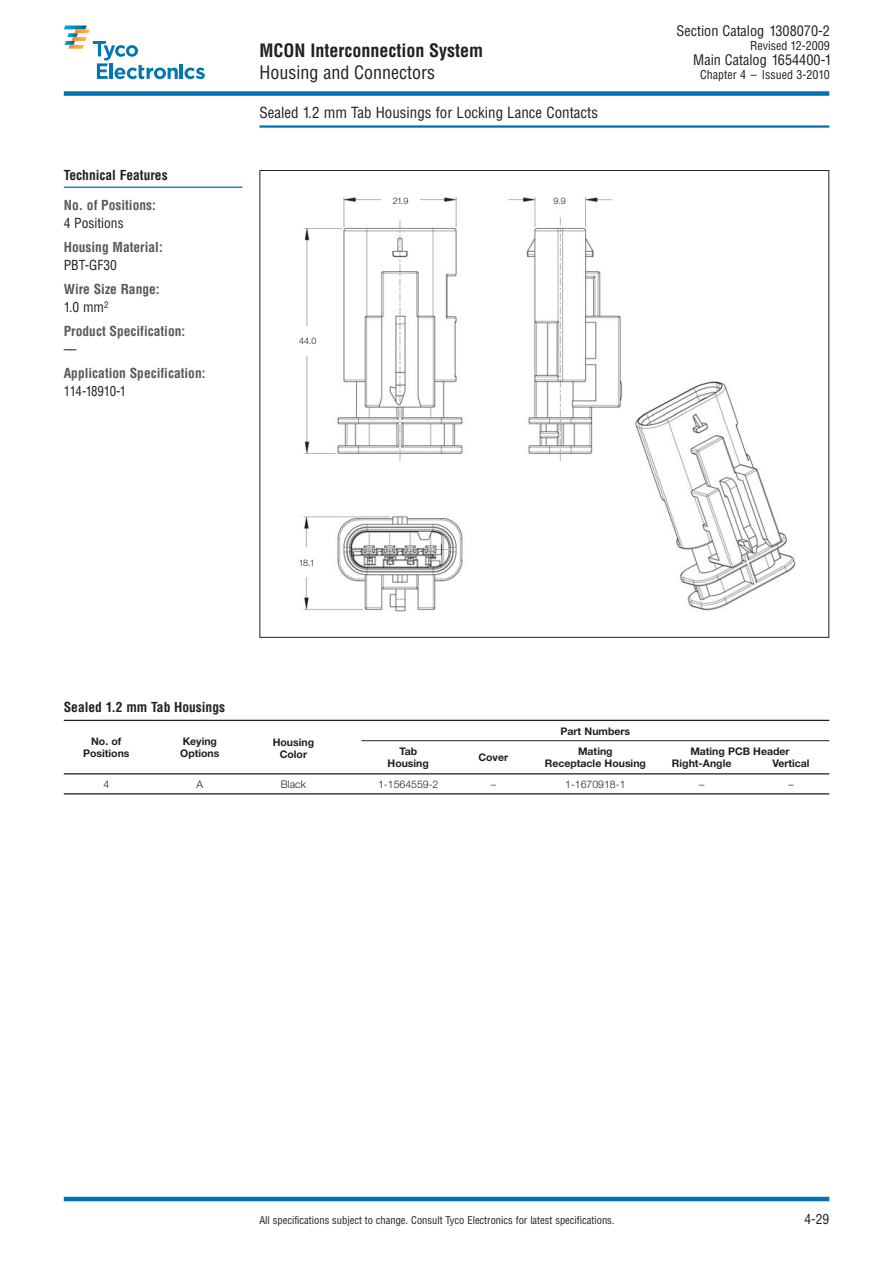
<style>
.page{position:relative;width:893px;height:1263px;background:#fff}
.page>*{position:absolute;margin:0;border:0;box-sizing:border-box;transform-origin:0 0}
.t1{font:700 condensed 18px "Helvetica";color:#231f20}
.t2{font:condensed 18px "Helvetica";color:#231f20}
.t3{font:condensed 15px "Helvetica";color:#231f20}
.t4{font:condensed 14.25px "Helvetica";color:#231f20}
.t5{font:700 condensed 13.5px/18px "Helvetica";color:#58595b}
.t6{font:700 condensed 13.5px "Helvetica";color:#231f20}
.t7{font:condensed 13.5px "Helvetica";color:#231f20}
.t8{font:condensed 13.5px "Helvetica";letter-spacing:-.04em;color:#231f20;scale:.95 1}
.t9{font:condensed 12px "Helvetica";color:#231f20}
.t10{font:700 10.5px/12px "Helvetica Neue";color:#231f20;text-align:center}
.t11{font:condensed 10.5px "Helvetica";color:#231f20}
.t12{font:300 10.5px "Helvetica Neue";color:#231f20}
.t13{font:300 9px "Helvetica Neue";color:#231f20}
.s1{font-weight:400;color:#231f20}
.s2{color:#fff}
</style>
<div class="page">
<hr style="left:259px;top:125px;width:570px;height:3px;background:#0072ae">
<div style="left:64px;top:91px;width:765px;height:5px;background:#0072ae"></div>
<svg style="left:64px;top:26px;width:141px;height:53px"></svg>
<hr style="left:64px;top:1197px;width:765px;height:4px;background:#0072ae">
<hr style="left:64px;top:187px;width:178px;height:1px;background:#0072ae">
<img style="left:303px;top:197px;width:493px;height:415px">
<div style="left:295px;top:326px;width:25px;height:30px;background:#fff"></div>
<div style="left:294px;top:547px;width:26px;height:30px;background:#fff"></div>
<div style="left:381px;top:195px;width:39px;height:12px;background:#fff"></div>
<div style="left:545px;top:195px;width:30px;height:12px;background:#fff"></div>
<hr style="left:361px;top:740px;width:468px;height:1px;background:#231f20">
<hr style="left:64px;top:720px;width:765px;height:1px;background:#231f20">
<hr style="left:64px;top:773px;width:765px;height:1px;background:#231f20">
<hr style="left:64px;top:793px;width:765px;height:2px;background:#231f20">
<p class="t6" style="left:64px;top:170px;width:105px">Technical Features</p>
<p class="t5" style="left:64px;top:197px;width:94px">No. of Positions:</p>
<p class="t7" style="left:64px;top:218px;width:61px">4 Positions</p>
<p class="t5" style="left:64px;top:239px;width:100px">Housing Material:</p>
<p class="t7" style="left:64px;top:260px;width:55px">PBT-GF30</p>
<p class="t5" style="left:64px;top:281px;width:97px">Wire Size Range:<br><span class="s1">1.0 mm</span><sup>2</sup></p>
<p class="t5" style="left:64px;top:323px;width:123px">Product Specification:</p>
<p class="t7" style="left:64px;top:344px;width:14px">––</p>
<p class="t5" style="left:64px;top:365px;width:143px">Application Specification:</p>
<p class="t8" style="left:64px;top:386px;width:67px">114-18910-1</p>
<h1 class="t1" style="left:259px;top:43px;width:225px">MCON Interconnection System</h1>
<h1 class="t2" style="left:259px;top:65px;width:177px">Housing and Connectors</h1>
<h2 class="t3" style="left:259px;top:106px;width:340px">Sealed 1.2 mm Tab Housings for Locking Lance Contacts</h2>
<p class="t13" style="left:299px;top:338px;width:19px">44.0</p>
<p class="t13" style="left:393px;top:198px;width:17px">21.9</p>
<p class="t13" style="left:553px;top:198px;width:14px">9.9</p>
<h3 class="t4" style="left:676px;top:26px;width:157px">Section Catalog 1308070-2<span class="s2">.</span></h3>
<p class="t9" style="left:750px;top:41px;width:83px">Revised 12-2009<span class="s2">.</span></p>
<h3 class="t4" style="left:693px;top:55px;width:140px">Main Catalog 1654400-1</h3>
<p class="t9" style="left:700px;top:70px;width:133px">Chapter 4 – Issued 3-2010<span class="s2">.</span></p>
<p class="t13" style="left:299px;top:559px;width:18px">18.1</p>
<p class="t6" style="left:64px;top:702px;width:163px">Sealed 1.2 mm Tab Housings</p>
<p class="t10" style="left:83px;top:736px;width:48px">No. of<br>Positions</p>
<p class="t10" style="left:180px;top:736px;width:41px;text-align:left">Keying<br>Options</p>
<p class="t10" style="left:273px;top:737px;width:43px">Housing<br>Color</p>
<p class="t10" style="left:560px;top:726px;width:71px">Part Numbers</p>
<p class="t10" style="left:578px;top:746px;width:36px">Mating</p>
<p class="t10" style="left:690px;top:746px;width:101px">Mating PCB Header</p>
<p class="t10" style="left:399px;top:746px;width:19px">Tab</p>
<p class="t10" style="left:478px;top:752px;width:31px">Cover</p>
<p class="t10" style="left:387px;top:758px;width:43px">Housing</p>
<p class="t10" style="left:545px;top:758px;width:103px">Receptacle Housing</p>
<p class="t10" style="left:672px;top:758px;width:61px">Right-Angle</p>
<p class="t10" style="left:772px;top:758px;width:39px">Vertical</p>
<p class="t12" style="left:103px;top:780px;width:7px">4</p>
<p class="t12" style="left:197px;top:780px;width:8px">A</p>
<p class="t12" style="left:281px;top:780px;width:27px">Black</p>
<p class="t12" style="left:378px;top:780px;width:62px">1-1564559-2</p>
<p class="t12" style="left:491px;top:780px;width:7px">–</p>
<p class="t12" style="left:565px;top:780px;width:62px">1-1670918-1</p>
<p class="t12" style="left:699px;top:780px;width:7px">–</p>
<p class="t12" style="left:788px;top:780px;width:7px">–</p>
<p class="t11" style="left:259px;top:1216px;width:357px">All specifications subject to change. Consult Tyco Electronics for latest specifications.</p>
<p class="t7" style="left:804px;top:1214px;width:26px">4-29</p>
</div>
